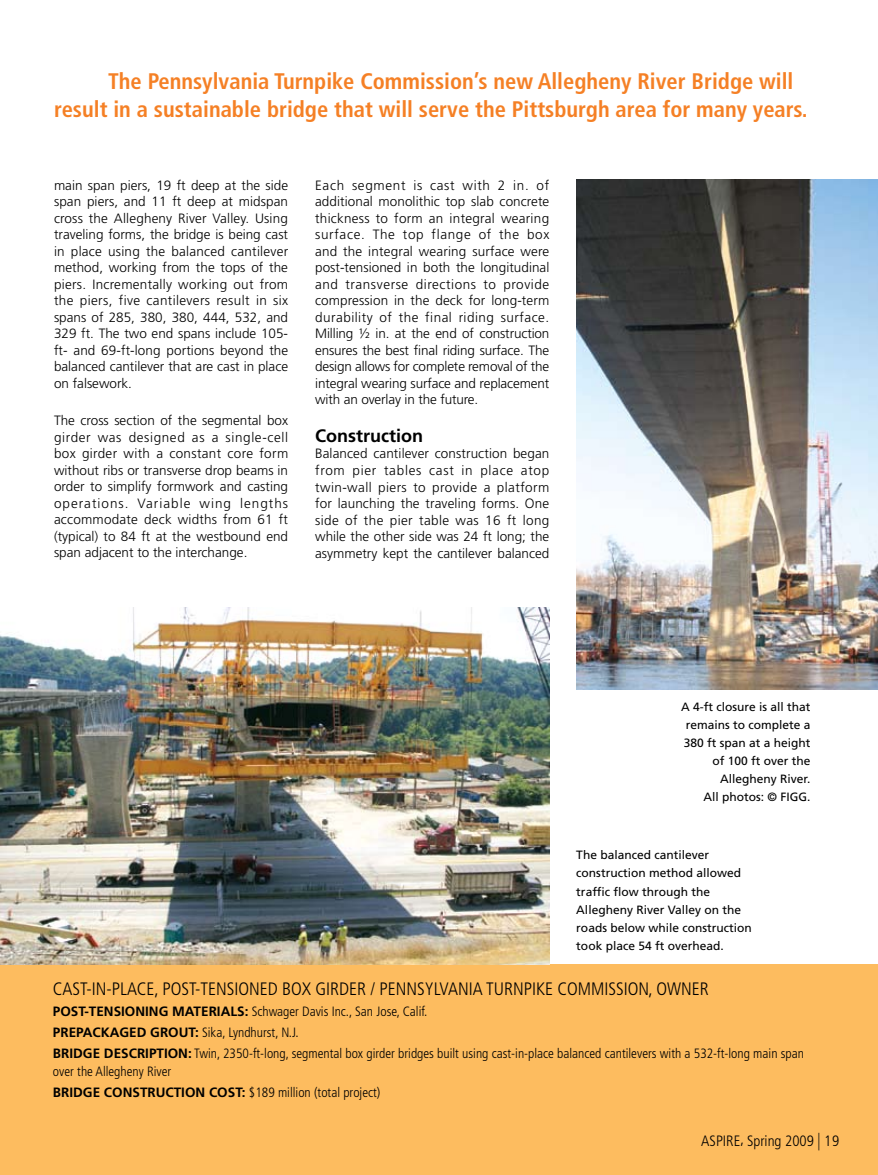
<style>
.page{position:relative;width:878px;height:1175px;background:#fff}
.page>*{position:absolute;margin:0;border:0;box-sizing:border-box;transform-origin:0 0}
.t1{font:700 condensed 22.5px/28.5px "Frutiger LT Std";color:#f58025}
.t2{font:300 condensed 18px "Frutiger LT Std";color:#000}
.t3{font:700 18px "Frutiger LT Std";color:#000}
.t4{font:300 condensed 15px "Frutiger LT Std";color:#000}
.t5{font:300 13.5px/16.5px "Frutiger LT Std";color:#000;text-align:justify}
.t6{font:300 condensed 13.5px/21px "Frutiger LT Std";color:#000}
.t7{font:12px/18px "Frutiger LT Std";color:#000}
.s1{font-weight:700;font-stretch:normal}
.s2{font-size:17.55px}
</style>
<div class="page">
<div style="left:0;top:964px;width:878px;height:210px;background:#fdbc5f"></div>
<img style="left:0;top:607px;width:549px;height:357px">
<img style="left:576px;top:180px;width:302px;height:509px">
<h1 class="t1" style="left:54px;top:67px;width:755px;text-indent:54px">The Pennsylvania Turnpike Commission’s new Allegheny River Bridge will result in a sustainable bridge that will serve the Pittsburgh area for many years.</h1>
<p class="t5" style="left:54px;top:177px;width:236px">main span piers, 19 ft deep at the side span piers, and 11 ft deep at midspan cross the Allegheny River Valley. Using traveling forms, the bridge is being cast in place using the balanced cantilever method, working from the tops of the piers. Incrementally working out from the piers, five cantilevers result in six spans of 285, 380, 380, 444, 532, and 329 ft. The two end spans include 105- ft- and 69-ft-long portions beyond the balanced cantilever that are cast in place on falsework.</p>
<p class="t5" style="left:54px;top:413px;width:236px">The cross section of the segmental box girder was designed as a single-cell box girder with a constant core form without ribs or transverse drop beams in order to simplify formwork and casting operations. Variable wing lengths accommodate deck widths from 61 ft (typical) to 84 ft at the westbound end span adjacent to the interchange.</p>
<p class="t5" style="left:315px;top:177px;width:236px">Each segment is cast with 2 in. of additional monolithic top slab concrete thickness to form an integral wearing surface. The top flange of the box and the integral wearing surface were post-tensioned in both the longitudinal and transverse directions to provide compression in the deck for long-term durability of the final riding surface.<br>Milling ½ in. at the end of construction ensures the best final riding surface. The design allows for complete removal of the integral wearing surface and replacement with an overlay in the future.</p>
<h2 class="t3" style="left:315px;top:425px;width:109px">CONSTRUCTION</h2>
<p class="t5" style="left:315px;top:446px;width:236px">Balanced cantilever construction began from pier tables cast in place atop twin-wall piers to provide a platform for launching the traveling forms. One side of the pier table was 16 ft long while the other side was 24 ft long; the asymmetry kept the cantilever balanced</p>
<p class="t7" style="left:681px;top:697px;width:131px;text-align:right">A 4-ft closure is all that remains to complete a<br>380 ft span at a height of 100 ft over the<br>Allegheny River.<br>All photos: © FIGG.</p>
<p class="t7" style="left:576px;top:846px;width:177px">The balanced cantilever construction method allowed traffic flow through the<br>Allegheny River Valley on the roads below while construction took place 54 ft overhead.</p>
<h2 class="t2" style="left:53px;top:978px;width:657px">CAST-IN-PLACE, POST-TENSIONED BOX GIRDER / PENNSYLVANIA TURNPIKE COMMISSION, OWNER</h2>
<p class="t6" style="left:53px;top:1000px;width:752px"><span class="s1">POST-TE NSIONING MATERIALS:</span> Schwager Davis Inc., San Jose, Calif.<br><span class="s1">PREPACKAGED GROUT:</span> Sika, Lyndhurst, N.J.<br><span class="s1">BRIDGE DESCRIPTION:</span> Twin, 2350-ft-long, segmental box girder bridges built using cast-in-place balanced cantilevers with a 532-ft-long main span</p>
<p class="t6" style="left:53px;top:1060px;width:329px">over the Allegheny River<br><span class="s1">BRIDGE CONSTRUCTION COST:</span> $189 million (total project)</p>
<p class="t4" style="left:701px;top:1132px;width:140px">ASPIRE, Spring 2009 <span class="s2">|</span> 19</p>
</div>
